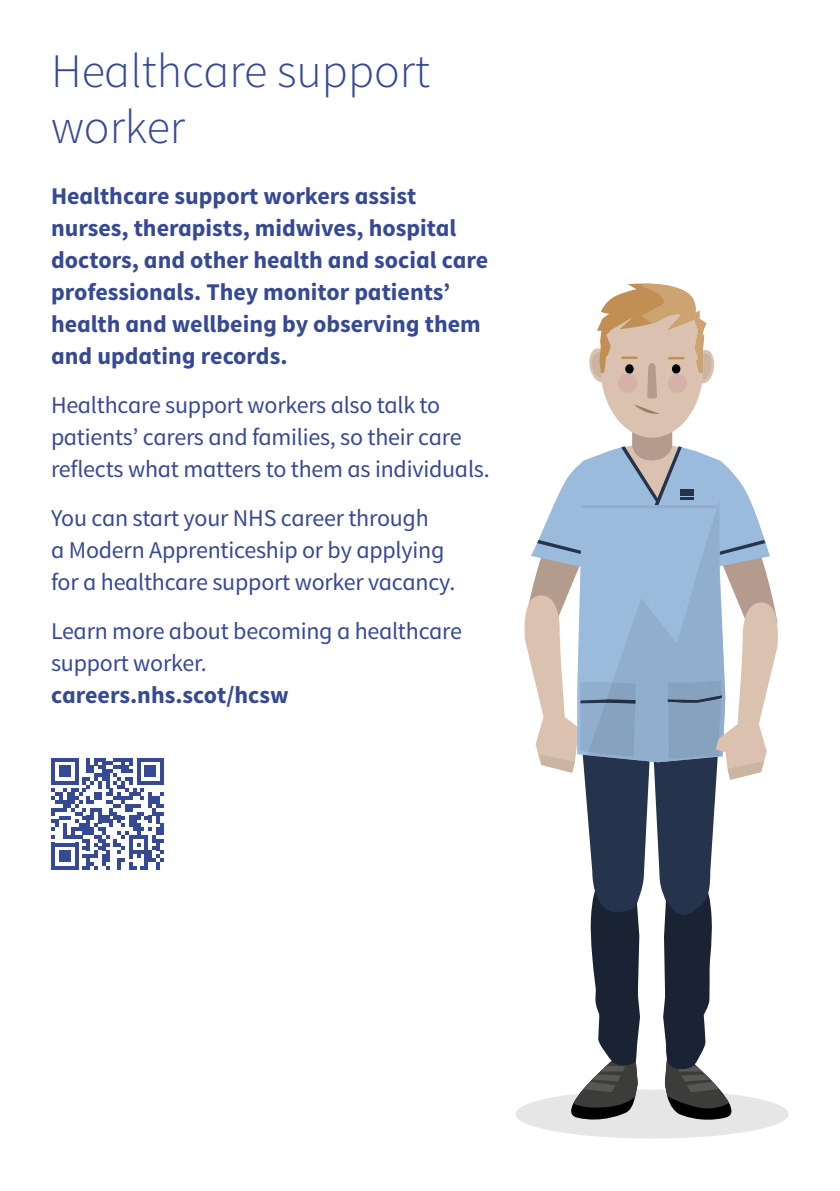
<style>
.page{position:relative;width:840px;height:1191px;background:#fff}
.page>*{position:absolute;margin:0;border:0;box-sizing:border-box;transform-origin:0 0}
.t1{font:300 48px "NHS Source Sans Pro";color:#364994}
.t2{font:24px/32px "NHS Source Sans Pro";letter-spacing:-.01em;color:#364994}
.t3{font:700 24px/32px "NHS Source Sans Pro";color:#364994}
.s1{font-weight:700}
</style>
<div class="page">
<div style="left:515px;top:1089px;width:273px;height:49px;background:#e6e6e6;border-radius:50%"></div>
<svg style="left:520px;top:283px;width:261px;height:840px"></svg>
<svg style="left:52px;top:758px;width:111px;height:111px"></svg>
<p class="t1" style="left:51px;top:42px;width:380px">Healthcare support</p>
<p class="t1" style="left:51px;top:98px;width:135px">worker</p>
<p class="t3" style="left:51px;top:181px;width:438px">Healthcare support workers assist nurses, therapists, midwives, hospital doctors, and other health and social care professionals. They monitor patients’ health and wellbeing by observing them and updating records.</p>
<p class="t2" style="left:51px;top:389px;width:440px">Healthcare support workers also talk to patients’ carers and families, so their care reflects what matters to them as individuals.</p>
<p class="t2" style="left:51px;top:502px;width:405px">You can start your NHS career through<br>a Modern Apprenticeship or by applying for a healthcare support worker vacancy.</p>
<p class="t2" style="left:51px;top:615px;width:412px">Learn more about becoming a healthcare support worker.<br><span class="s1">careers.nhs.scot/hcsw</span></p>
</div>
